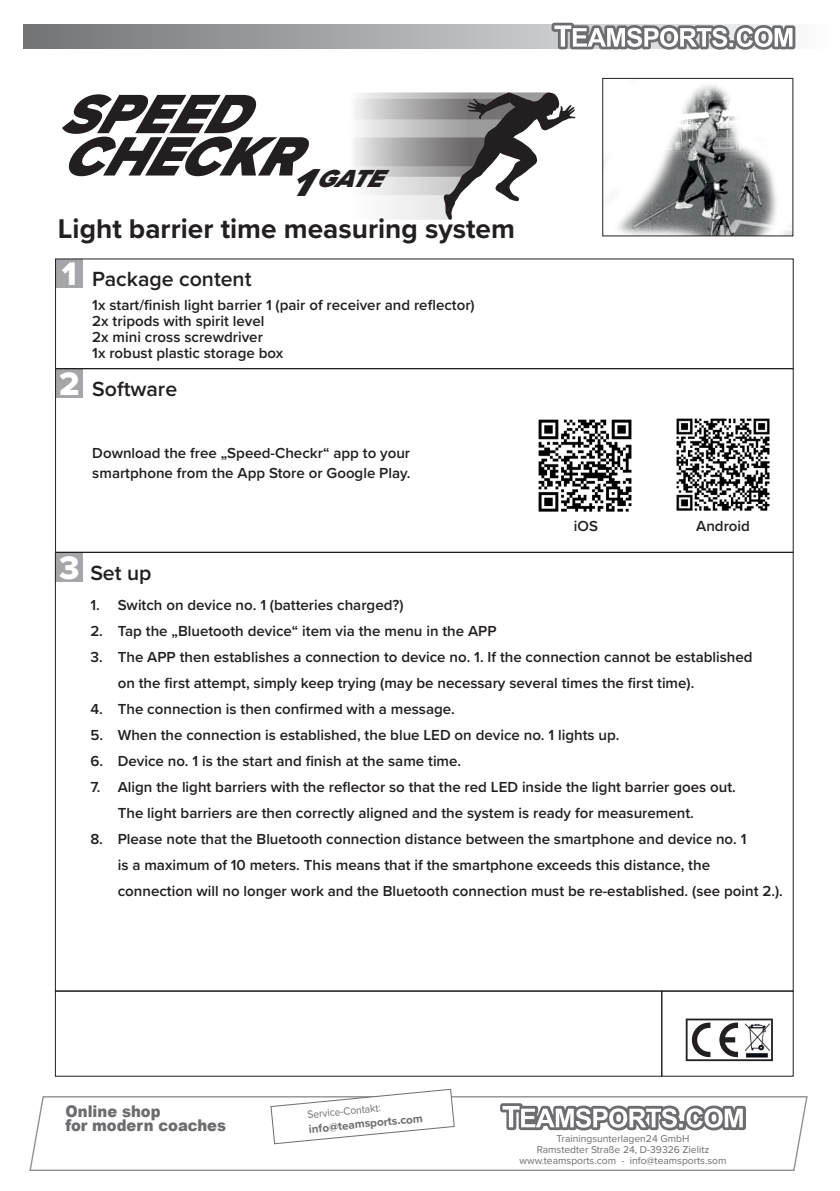
<style>
.page{position:relative;width:840px;height:1191px;background:#fff}
.page>*{position:absolute;margin:0;border:0;box-sizing:border-box;transform-origin:0 0}
.t1{font:italic 900 57.4px/42.4px "Proxima Nova";color:#231f20}
.t2{font:33.8px "Proxima Nova Extrabld";color:#fff}
.t3{font:700 28px "Proxima Nova";color:#231f20}
.t4{font:italic 900 25.6px "Proxima Nova";color:#231f20}
.t5{font:600 21.2px "Proxima Nova";color:#231f20}
.t6{font:900 16.2px/13.8px "Arial";color:#6c6d70;scale:.91 1}
.t7{font:600 15px/26px "Proxima Nova";color:#231f20}
.t8{font:700 11.6px "Proxima Nova";color:#6c6d70}
.t9{font:10.8px "Proxima Nova";color:#6c6d70;scale:.94 1}
.t10{font:10.4px/11.2px "Proxima Nova";color:#6c6d70;text-align:center}
.s1{font-size:40.4px}
.s2{font-family:"Proxima Nova Extrabld";font-weight:400;font-size:33.8px;color:#fff}
</style>
<div class="page">
<svg style="left:354px;top:92px;width:221px;height:128px"></svg>
<div style="left:55px;top:259px;width:28px;height:29px;background:#a5a6aa"></div>
<div style="left:55px;top:259px;width:737px;height:110px;border:1px solid #231f20"></div>
<div style="left:55px;top:552px;width:28px;height:29px;background:#a5a6aa"></div>
<div style="left:55px;top:369px;width:28px;height:29px;background:#a5a6aa"></div>
<img style="left:618px;top:85px;width:172px;height:149px">
<div style="left:602px;top:78px;width:190px;height:158px;border:1px solid #231f20"></div>
<svg style="left:29px;top:1096px;width:779px;height:75px"></svg>
<svg style="left:24px;top:24px;width:772px;height:25px;background:#9c9ea1"></svg>
<svg style="left:270px;top:1088px;width:185px;height:56px"></svg>
<svg style="left:500px;top:1103px;width:245px;height:27px"></svg>
<svg style="left:551px;top:23px;width:243px;height:27px"></svg>
<img style="left:538px;top:419px;width:94px;height:93px">
<img style="left:676px;top:418px;width:94px;height:93px">
<div style="left:661px;top:991px;width:131px;height:85px;border:1px solid #231f20"></div>
<div style="left:55px;top:991px;width:606px;height:85px;border:1px solid #231f20"></div>
<svg style="left:685px;top:1018px;width:87px;height:43px"></svg>
<img style="left:743px;top:1022px;width:26px;height:36px">
<h1 class="t1" style="left:59px;top:92px;width:285px">SPEED<br>CHECKR</h1>
<h3 class="t4" style="left:287px;top:159px;width:116px"><span class="s1">1</span>GATE</h3>
<h3 class="t3" style="left:58px;top:208px;width:458px">Light barrier time measuring system</h3>
<h3 class="t5" style="left:62px;top:263px;width:191px"><span class="s2">1</span> Package content</h3>
<p class="t7" style="left:92px;top:296px;width:384px;line-height:16px">1x start/finish light barrier 1 (pair of receiver and reflector)<br>2x tripods with spirit level<br>2x mini cross screwdriver<br>1x robust plastic storage box</p>
<h3 class="t5" style="left:59px;top:373px;width:119px"><span class="s2">2</span> Software</h3>
<p class="t7" style="left:92px;top:442px;width:319px;line-height:20px">Download the free „Speed-Checkr“ app to your smartphone from the App Store or Google Play.</p>
<h2 class="t2" style="left:59px;top:542px;width:22px">3</h2>
<h3 class="t5" style="left:90px;top:557px;width:63px">Set up</h3>
<p class="t7" style="left:573px;top:513px;width:26px">iOS</p>
<p class="t7" style="left:695px;top:513px;width:55px">Android</p>
<p class="t7" style="left:90px;top:591px;width:14px">1.<br>2.<br>3.</p>
<p class="t7" style="left:90px;top:695px;width:14px;text-align:justify">4.<br>5.<br>6.<br>7.</p>
<p class="t7" style="left:90px;top:825px;width:14px">8.</p>
<p class="t7" style="left:118px;top:591px;width:666px">Switch on device no. 1 (batteries charged?)<br>Tap the „Bluetooth device“ item via the menu in the APP<br>The APP then establishes a connection to device no. 1. If the connection cannot be established<br>on the first attempt, simply keep trying (may be necessary several times the first time).<br>The connection is then confirmed with a message.<br>When the connection is established, the blue LED on device no. 1 lights up.<br>Device no. 1 is the start and finish at the same time.<br>Align the light barriers with the reflector so that the red LED inside the light barrier goes out.<br>The light barriers are then correctly aligned and the system is ready for measurement.<br>Please note that the Bluetooth connection distance between the smartphone and device no. 1<br>is a maximum of 10 meters. This means that if the smartphone exceeds this distance, the connection will no longer work and the Bluetooth connection must be re-established. (see point 2.).</p>
<p class="t6" style="left:65px;top:1103px;width:178px">Online shop<br>for modern coaches</p>
<p class="t9" style="left:306px;top:1107px;width:80px;rotate:-6deg">Service-Contakt:</p>
<p class="t8" style="left:308px;top:1120px;width:116px;rotate:-6deg">info@teamsports.com</p>
<p class="t10" style="left:519px;top:1132px;width:208px">Trainingsunterlagen24 GmbH<br>Ramstedter Straße 24, D-39326 Zielitz www.teamsports.com - info@teamsports.som</p>
</div>
